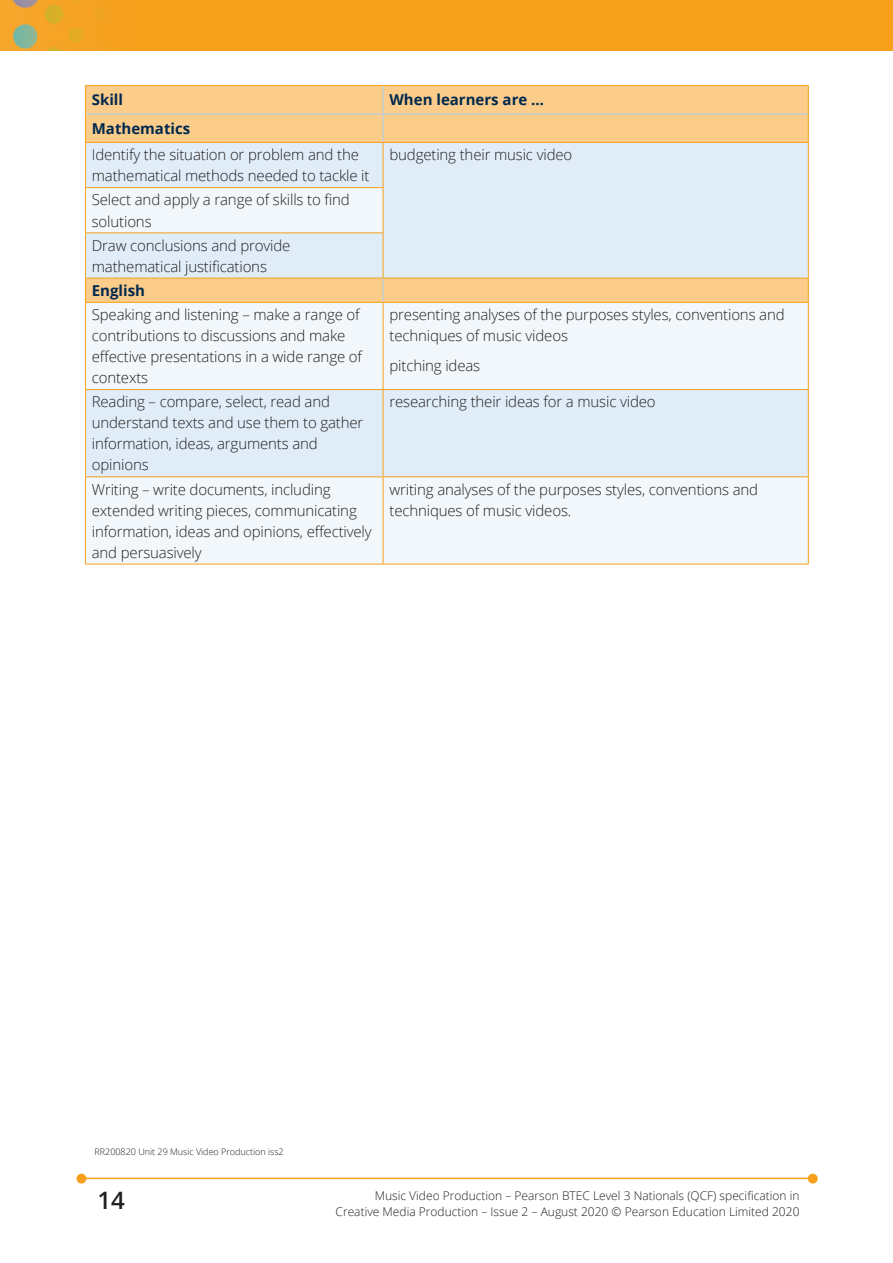
<style>
.page{position:relative;width:893px;height:1263px;background:#fff}
.page>*{position:absolute;margin:0;border:0;box-sizing:border-box;transform-origin:0 0}
.t1{font:600 24px "Open Sans";color:#231f20}
.table_text{font:300 15px/21px "Open Sans";letter-spacing:-.01em;color:#231f20}
.table_head{font:700 15px "Open Sans";color:#00294e}
.t2{font:300 12px/16.5px "Open Sans";color:#231f20;text-align:right}
.t3{font:300 9px "Open Sans";color:#231f20}
</style>
<div class="page">
<img style="left:0;top:0;width:893px;height:51px">
<hr style="left:82px;top:1178px;width:728px;height:1px;background:#f6a01b">
<div style="left:809px;top:1174px;width:8px;height:9px;background:#f6a01b;border-radius:50%"></div>
<div style="left:808px;top:1174px;width:10px;height:9px;border:2px solid #f6a01b;border-radius:50%"></div>
<div style="left:77px;top:1174px;width:9px;height:9px;background:#f6a01b;border-radius:50%"></div>
<div style="left:77px;top:1174px;width:9px;height:9px;border:2px solid #f6a01b;border-radius:50%"></div>
<div style="left:86px;top:86px;width:722px;height:56px;background:#fccc8b"></div>
<div style="left:86px;top:143px;width:722px;height:45px;background:#e0edf8"></div>
<svg style="left:86px;top:188px;width:722px;height:376px;fill:#f2f7fb"></svg>
<svg style="left:86px;top:233px;width:722px;height:243px;fill:#e0edf8"></svg>
<hr style="left:86px;top:114px;width:297px;height:1px;background:#accfed">
<hr style="left:383px;top:114px;width:425px;height:1px;background:#accfed">
<hr style="left:85px;top:85px;width:298px;height:1px;background:#f6a01b">
<hr style="left:383px;top:85px;width:426px;height:1px;background:#f6a01b">
<hr style="left:85px;top:143px;width:1px;height:44px;background:#f6a01b">
<hr style="left:383px;top:143px;width:1px;height:44px;background:#f6a01b">
<hr style="left:808px;top:143px;width:1px;height:45px;background:#f6a01b">
<hr style="left:808px;top:188px;width:1px;height:45px;background:#f6a01b">
<hr style="left:808px;top:233px;width:1px;height:45px;background:#f6a01b">
<hr style="left:85px;top:187px;width:298px;height:1px;background:#f6a01b">
<hr style="left:85px;top:188px;width:1px;height:44px;background:#f6a01b">
<hr style="left:383px;top:188px;width:1px;height:44px;background:#f6a01b">
<hr style="left:85px;top:232px;width:298px;height:1px;background:#f6a01b">
<hr style="left:85px;top:233px;width:1px;height:45px;background:#f6a01b">
<hr style="left:383px;top:233px;width:1px;height:45px;background:#f6a01b">
<hr style="left:85px;top:303px;width:1px;height:86px;background:#f6a01b">
<hr style="left:383px;top:303px;width:1px;height:86px;background:#f6a01b">
<hr style="left:808px;top:303px;width:1px;height:86px;background:#f6a01b">
<hr style="left:85px;top:389px;width:298px;height:1px;background:#f6a01b">
<hr style="left:85px;top:390px;width:1px;height:86px;background:#f6a01b">
<hr style="left:383px;top:389px;width:426px;height:1px;background:#f6a01b">
<hr style="left:383px;top:390px;width:1px;height:86px;background:#f6a01b">
<hr style="left:808px;top:390px;width:1px;height:86px;background:#f6a01b">
<hr style="left:85px;top:476px;width:298px;height:1px;background:#f6a01b">
<hr style="left:85px;top:477px;width:1px;height:87px;background:#f6a01b">
<hr style="left:383px;top:476px;width:426px;height:1px;background:#f6a01b">
<hr style="left:383px;top:477px;width:1px;height:87px;background:#f6a01b">
<hr style="left:808px;top:477px;width:1px;height:87px;background:#f6a01b">
<hr style="left:85px;top:564px;width:298px;height:1px;background:#f6a01b">
<hr style="left:383px;top:564px;width:426px;height:1px;background:#f6a01b">
<hr style="left:85px;top:278px;width:298px;height:1px;background:#f6a01b">
<svg style="left:85px;top:278px;width:1px;height:24px"></svg>
<hr style="left:383px;top:278px;width:426px;height:1px;background:#f6a01b">
<svg style="left:808px;top:278px;width:1px;height:24px"></svg>
<hr style="left:85px;top:302px;width:298px;height:1px;background:#f6a01b">
<hr style="left:383px;top:302px;width:426px;height:1px;background:#f6a01b">
<svg style="left:383px;top:278px;width:1px;height:24px"></svg>
<svg style="left:85px;top:86px;width:1px;height:56px"></svg>
<svg style="left:808px;top:86px;width:1px;height:56px"></svg>
<hr style="left:85px;top:142px;width:298px;height:1px;background:#f6a01b">
<hr style="left:383px;top:142px;width:426px;height:1px;background:#f6a01b">
<svg style="left:383px;top:86px;width:1px;height:56px"></svg>
<p class="table_head" style="left:92px;top:89px;width:33px">Skill</p>
<p class="table_head" style="left:389px;top:89px;width:156px">When learners are …</p>
<p class="table_head" style="left:92px;top:118px;width:100px">Mathematics</p>
<p class="table_text" style="left:92px;top:144px;width:279px">Identify the situation or problem and the mathematical methods needed to tackle it</p>
<p class="table_text" style="left:389px;top:144px;width:184px">budgeting their music video</p>
<p class="table_text" style="left:92px;top:189px;width:260px">Select and apply a range of skills to find solutions</p>
<p class="table_text" style="left:92px;top:234px;width:200px">Draw conclusions and provide mathematical justifications</p>
<p class="table_head" style="left:92px;top:280px;width:55px">English</p>
<p class="table_text" style="left:92px;top:304px;width:272px">Speaking and listening – make a range of contributions to discussions and make effective presentations in a wide range of contexts</p>
<p class="table_text" style="left:389px;top:304px;width:397px">presenting analyses of the purposes styles, conventions and techniques of music videos</p>
<p class="table_text" style="left:389px;top:354px;width:92px">pitching ideas</p>
<p class="table_text" style="left:92px;top:391px;width:273px">Reading – compare, select, read and understand texts and use them to gather information, ideas, arguments and opinions</p>
<p class="table_text" style="left:389px;top:391px;width:268px">researching their ideas for a music video</p>
<p class="table_text" style="left:92px;top:478px;width:281px">Writing – write documents, including extended writing pieces, communicating information, ideas and opinions, effectively and persuasively</p>
<p class="table_text" style="left:389px;top:478px;width:370px">writing analyses of the purposes styles, conventions and techniques of music videos.</p>
<p class="t3" style="left:94px;top:1145px;width:191px">RR200820 Unit 29 Music Video Production iss2</p>
<h1 class="t1" style="left:97px;top:1184px;width:29px">14</h1>
<p class="t2" style="left:336px;top:1187px;width:465px">Music Video Production – Pearson BTEC Level 3 Nationals (QCF) specification in<br>Creative Media Production – Issue 2 – August 2020 © Pearson Education Limited 2020</p>
</div>
